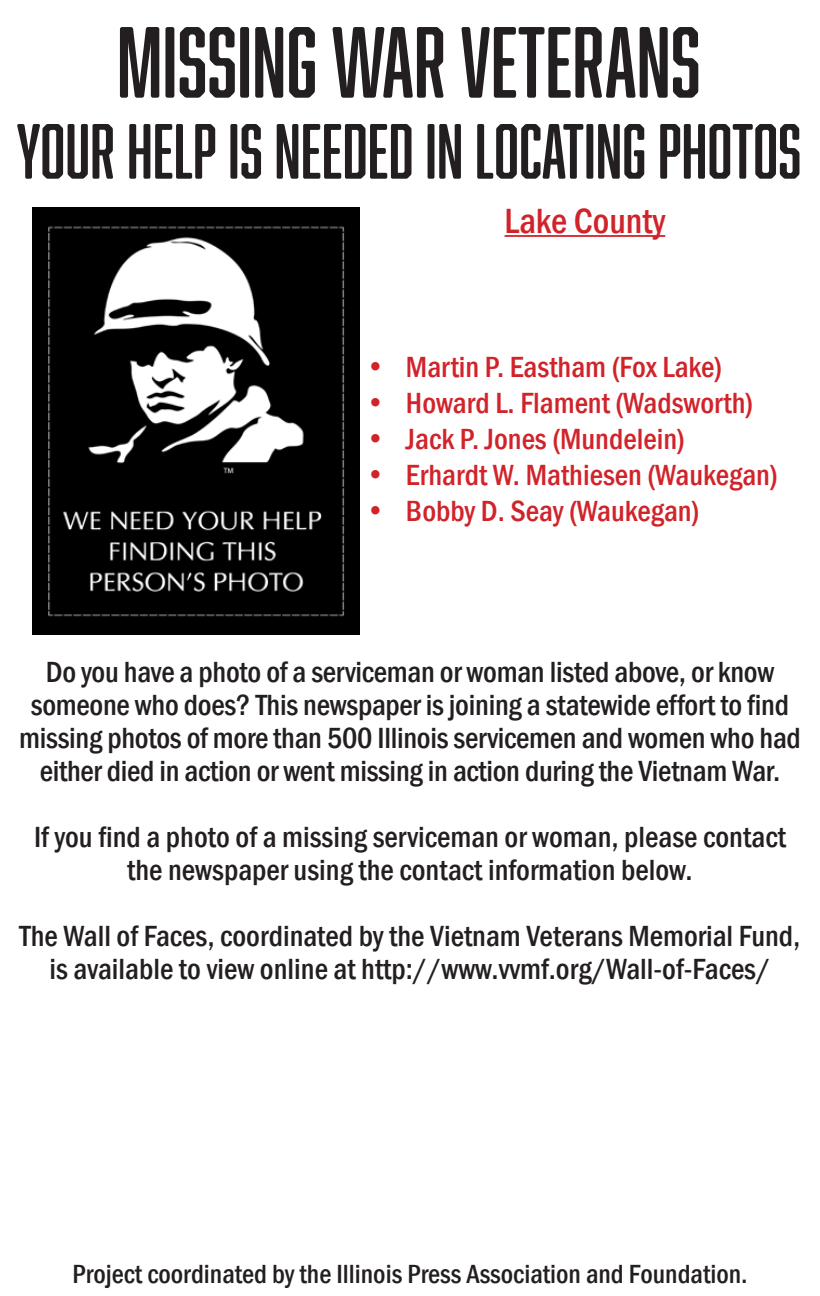
<style>
.page{position:relative;width:820px;height:1296px;background:#fff}
.page>*{position:absolute;margin:0;border:0;box-sizing:border-box;transform-origin:0 0}
.t1{font:93px "Abolition Soft";color:#231f20}
.t2{font:72px "Abolition Soft";color:#231f20}
.t3{font:500 condensed 36px "Franklin Gothic";color:#d1232a}
.t4{font:500 condensed 30px/33px "Franklin Gothic";letter-spacing:-.005em;color:#231f20;text-align:center}
.t5{font:500 condensed 30px "Franklin Gothic";color:#d1232a}
.t6{font:500 condensed 27px "Franklin Gothic";color:#231f20}
</style>
<div class="page">
<img style="left:32px;top:207px;width:327px;height:428px">
<hr style="left:504px;top:235px;width:161px;height:2px;background:#d1232a">
<p class="t1" style="left:117px;top:8px;width:585px">MISSING WAR VETERANS</p>
<p class="t2" style="left:16px;top:110px;width:786px">YOUR HELP IS NEEDED IN LOCATING PHOTOS</p>
<p class="t3" style="left:504px;top:198px;width:162px">Lake County</p>
<p class="t5" style="left:365px;top:347px;width:358px">• Martin P. Eastham (Fox Lake)</p>
<p class="t5" style="left:365px;top:383px;width:389px">• Howard L. Flament (Wadsworth)</p>
<p class="t5" style="left:365px;top:419px;width:321px">• Jack P. Jones (Mundelein)</p>
<p class="t5" style="left:365px;top:455px;width:413px">• Erhardt W. Mathiesen (Waukegan)</p>
<p class="t5" style="left:365px;top:491px;width:335px">• Bobby D. Seay (Waukegan)</p>
<p class="t4" style="left:19px;top:655px;width:782px">Do you have a photo of a serviceman or woman listed above, or know someone who does? This newspaper is joining a statewide effort to find missing photos of more than 500 Illinois servicemen and women who had either died in action or went missing in action during the Vietnam War.</p>
<p class="t4" style="left:34px;top:820px;width:752px">If you find a photo of a missing serviceman or woman, please contact the newspaper using the contact information below.</p>
<p class="t4" style="left:19px;top:919px;width:782px">The Wall of Faces, coordinated by the Vietnam Veterans Memorial Fund, is available to view online at http://www.vvmf.org/Wall-of-Faces/</p>
<p class="t6" style="left:72px;top:1257px;width:676px">Project coordinated by the Illinois Press Association and Foundation.</p>
</div>
